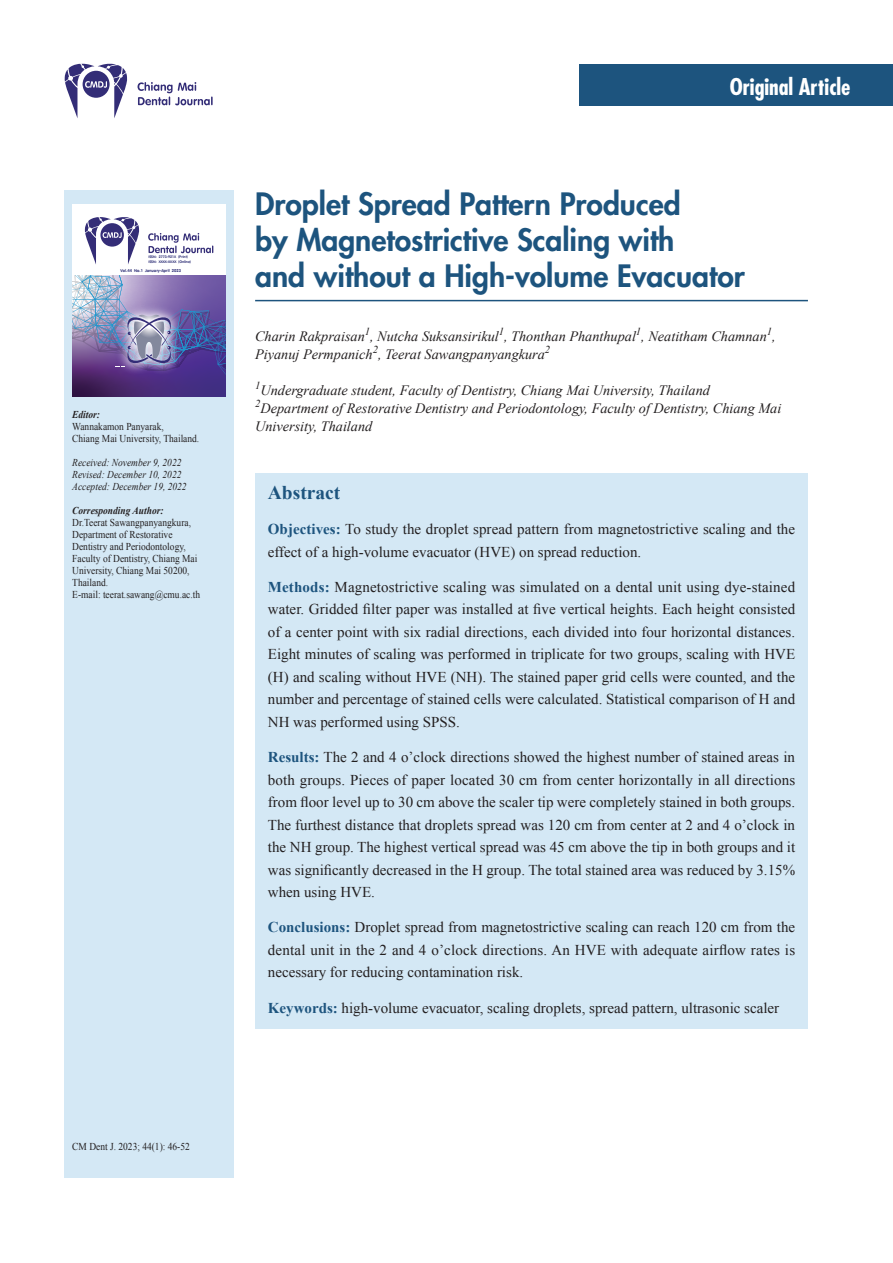
<style>
.page{position:relative;width:893px;height:1263px;background:#fff}
.page>*{position:absolute;margin:0;border:0;box-sizing:border-box;transform-origin:0 0}
.t1{font:800 30px/36px "Futura";color:#1d547e}
.t2{font:700 condensed 22.5px "Futura";color:#fff}
.t3{font:700 19.5px "Times New Roman";color:#1d547e}
.t4{font:15px/22.5px "Times New Roman";color:#231f20;text-align:justify}
.t5{font:italic 14.25px/18px "Times New Roman";color:#231f20}
.t6{font:10.5px/12px "Times New Roman";color:#231f20;scale:.9 1}
.t7{font:italic 10.5px/12px "Times New Roman";color:#231f20;scale:.9 1}
.t8{font:italic 700 10.5px "Times New Roman";color:#231f20;scale:.9 1}
.t9{font:6.15px "PS Lx Omyim";color:#272872}
.t10{font:5.4px/4.3px "PS Lx Omyim";color:#272872}
.s1{font-weight:700;color:#1d547e}
</style>
<div class="page">
<div style="left:255px;top:473px;width:553px;height:556px;background:#d4e8f5"></div>
<hr style="left:255px;top:300px;width:553px;height:1px;background:#1d547e">
<svg style="left:138px;top:82px;width:75px;height:23px"></svg>
<svg style="left:65px;top:63px;width:62px;height:55px"></svg>
<div style="left:64px;top:191px;width:170px;height:987px;background:#d4e8f5"></div>
<div style="left:579px;top:65px;width:314px;height:41px;background:#1d547e"></div>
<div style="left:72px;top:205px;width:154px;height:191px;background:#fff"></div>
<svg style="left:148px;top:233px;width:65px;height:20px"></svg>
<svg style="left:85px;top:217px;width:54px;height:47px"></svg>
<svg style="left:72px;top:376px;width:154px;height:20px;background:#42266e"></svg>
<img style="left:106px;top:376px;width:87px;height:9px">
<img style="left:72px;top:275px;width:154px;height:101px">
<p class="t10" style="left:148px;top:255px;width:44px">ISSN: 2773-921X (Print)<br>ISSN: XXXX-XXXX (Online)</p>
<p class="t9" style="left:121px;top:267px;width:62px">Vol.44 No.1 January-April 2023</p>
<p class="t8" style="left:72px;top:408px;width:32px">Editor:</p>
<p class="t6" style="left:72px;top:421px;width:143px">Wannakamon Panyarak,<br>Chiang Mai University, Thailand.</p>
<p class="t7" style="left:72px;top:457px;width:129px">Received: November 9, 2022<br>Revised: December 10, 2022<br>Accepted: December 19, 2022</p>
<p class="t8" style="left:72px;top:504px;width:103px">Corresponding Author:</p>
<p class="t6" style="left:72px;top:517px;width:144px">Dr.Teerat Sawangpanyangkura,<br>Department of Restorative<br>Dentistry and Periodontology,<br>Faculty of Dentistry, Chiang Mai<br>University, Chiang Mai 50200,<br>Thailand.<br>E-mail: teerat.sawang@cmu.ac.th</p>
<p class="t6" style="left:72px;top:1140px;width:132px">CM Dent J. 2023; 44(1): 46-52</p>
<h2 class="t2" style="left:730px;top:72px;width:122px">Original Article</h2>
<h1 class="t1" style="left:255px;top:185px;width:491px">Droplet Spread Pattern Produced<br>by Magnetostrictive Scaling with<br>and without a High-volume Evacuator</h1>
<p class="t5" style="left:255px;top:327px;width:522px">Charin Rakpraisan<sup>1</sup>, Nutcha Suksansirikul<sup>1</sup>, Thonthan Phanthupal<sup>1</sup>, Neatitham Chamnan<sup>1</sup>,<br>Piyanuj Permpanich<sup>2</sup>, Teerat Sawangpanyangkura<sup>2</sup></p>
<p class="t5" style="left:255px;top:381px;width:528px"><sup>1</sup>Undergraduate student, Faculty of Dentistry, Chiang Mai University, Thailand<br><sup>2</sup>Department of Restorative Dentistry and Periodontology, Faculty of Dentistry, Chiang Mai<br>University, Thailand</p>
<h3 class="t3" style="left:268px;top:479px;width:74px">Abstract</h3>
<p class="t4" style="left:268px;top:518px;width:529px"><span class="s1">Objectives:</span> To study the droplet spread pattern from magnetostrictive scaling and the effect of a high-volume evacuator (HVE) on spread reduction.</p>
<p class="t4" style="left:268px;top:575px;width:529px"><span class="s1">Methods:</span> Magnetostrictive scaling was simulated on a dental unit using dye-stained water. Gridded filter paper was installed at five vertical heights. Each height consisted of a center point with six radial directions, each divided into four horizontal distances.<br>Eight minutes of scaling was performed in triplicate for two groups, scaling with HVE (H) and scaling without HVE (NH). The stained paper grid cells were counted, and the number and percentage of stained cells were calculated. Statistical comparison of H and NH was performed using SPSS.</p>
<p class="t4" style="left:268px;top:746px;width:529px"><span class="s1">Results:</span> The 2 and 4 o’clock directions showed the highest number of stained areas in both groups. Pieces of paper located 30 cm from center horizontally in all directions from floor level up to 30 cm above the scaler tip were completely stained in both groups.<br>The furthest distance that droplets spread was 120 cm from center at 2 and 4 o’clock in the NH group. The highest vertical spread was 45 cm above the tip in both groups and it was significantly decreased in the H group. The total stained area was reduced by 3.15% when using HVE.</p>
<p class="t4" style="left:268px;top:916px;width:529px"><span class="s1">Conclusions:</span> Droplet spread from magnetostrictive scaling can reach 120 cm from the dental unit in the 2 and 4 o’clock directions. An HVE with adequate airflow rates is necessary for reducing contamination risk.</p>
<p class="t4" style="left:268px;top:996px;width:513px"><span class="s1">Keywords:</span> high-volume evacuator, scaling droplets, spread pattern, ultrasonic scaler</p>
</div>
